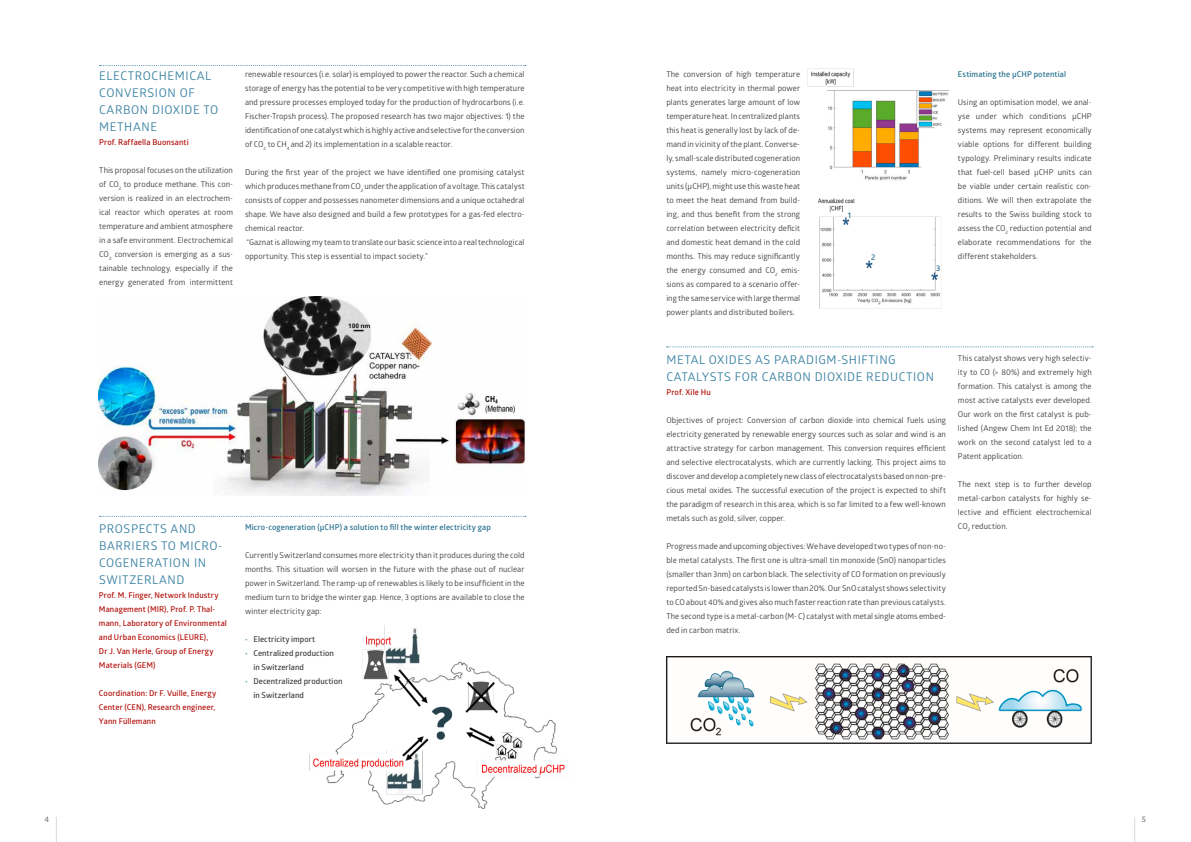
<style>
.page{position:relative;width:1191px;height:842px;background:#fff}
.page>*{position:absolute;margin:0;border:0;box-sizing:border-box;transform-origin:0 0}
.t1{font:12px/17px "Glober";letter-spacing:.05em;color:#3981a2}
.t2{font:8px/14px "Glober";letter-spacing:.005em;color:#3a3a39;text-align:justify}
.t3{font:600 8px/14px "Glober";letter-spacing:.015em;color:#b00a05}
.t4{font:600 8px "Glober";letter-spacing:.015em;color:#1d6b8a}
.t5{font:600 8px/14px "Glober";letter-spacing:.005em;color:#3a3a39}
.t6{font:600 8px "Glober";color:#7a7b7a}
.s1{color:#3981a2}
</style>
<div class="page">
<svg style="left:1134px;top:817px;width:1px;height:25px"></svg>
<svg style="left:56px;top:817px;width:1px;height:25px"></svg>
<img style="left:309px;top:625px;width:256px;height:184px">
<svg style="left:666px;top:347px;width:427px;height:1px"></svg>
<svg style="left:100px;top:516px;width:426px;height:1px"></svg>
<svg style="left:100px;top:65px;width:426px;height:1px"></svg>
<img style="left:99px;top:297px;width:426px;height:199px">
<img style="left:807px;top:69px;width:141px;height:112px">
<img style="left:818px;top:198px;width:123px;height:111px">
<img style="left:666px;top:656px;width:425px;height:87px">
<h1 class="t1" style="left:99px;top:67px;width:120px">ELECTROCHEMICAL<br>CONVERSION OF<br>CARBON DIOXIDE TO<br>METHANE</h1>
<p class="t3" style="left:99px;top:135px;width:91px">Prof. Raffaella Buonsanti</p>
<p class="t2" style="left:99px;top:163px;width:135px">This proposal focuses on the utilization of CO<sub>2</sub> to produce methane. This con&shy;version is realized in an electrochem&shy;ical reactor which operates at room temperature and ambient atmosphere in a safe environment. Electrochemical CO<sub>2</sub> conversion is emerging as a sus&shy;tainable technology, especially if the energy generated from intermittent</p>
<p class="t2" style="left:245px;top:67px;width:281px">renewable resources (i.e. solar) is employed to power the reactor. Such a chemical storage of energy has the potential to be very competitive with high temperature and pressure processes employed today for the production of hydrocarbons (i.e.<br>Fischer-Tropsh process). The proposed research has two major objectives: 1) the identification of one catalyst which is highly active and selective for the conversion of CO<sub>2</sub> to CH<sub>4</sub> and 2) its implementation in a scalable reactor.</p>
<p class="t2" style="left:245px;top:165px;width:281px;text-align:left">During the first year of the project we have identified one promising catalyst which produces methane from CO<sub>2</sub> under the application of a voltage. This catalyst consists of copper and possesses nanometer dimensions and a unique octahedral shape. We have also designed and build a few prototypes for a gas-fed electro&shy;chemical reactor.<br>“Gaznat is allowing my team to translate our basic science into a real technological opportunity. This step is essential to impact society.”</p>
<h1 class="t1" style="left:99px;top:519px;width:125px">PROSPECTS AND<br>BARRIERS TO MICRO-<br>COGENERATION IN<br>SWITZERLAND</h1>
<p class="t3" style="left:99px;top:588px;width:129px">Prof. M. Finger, Network Industry<br>Management (MIR), Prof. P. Thal&shy;mann, Laboratory of Environmental and Urban Economics (LEURE),<br>Dr J. Van Herle, Group of Energy<br>Materials (GEM)</p>
<p class="t3" style="left:99px;top:686px;width:119px;text-align:justify">Coordination: Dr F. Vuille, Energy Center (CEN), Research engineer, Yann Füllemann</p>
<p class="t4" style="left:245px;top:521px;width:247px">Micro-cogeneration (μCHP) a solution to fill the winter electricity gap</p>
<p class="t2" style="left:245px;top:548px;width:281px">Currently Switzerland consumes more electricity than it produces during the cold months. This situation will worsen in the future with the phase out of nuclear power in Switzerland. The ramp-up of renewables is likely to be insufficient in the medium turn to bridge the winter gap. Hence, 3 options are available to close the winter electricity gap:</p>
<p class="t5" style="left:245px;top:632px;width:72px"><span class="s1">•</span> Electricity import</p>
<p class="t5" style="left:253px;top:646px;width:82px;text-indent:-9px"><span class="s1">•</span> Centralized production in Switzerland</p>
<p class="t5" style="left:253px;top:674px;width:90px;text-indent:-9px"><span class="s1">•</span> Decentralized production in Switzerland</p>
<p class="t2" style="left:666px;top:67px;width:135px">The conversion of high temperature heat into electricity in thermal power plants generates large amount of low temperature heat. In centralized plants this heat is generally lost by lack of de&shy;mand in vicinity of the plant. Converse&shy;ly, small-scale distributed cogeneration systems, namely micro-cogeneration units (μCHP), might use this waste heat to meet the heat demand from build&shy;ing, and thus benefit from the strong correlation between electricity deficit and domestic heat demand in the cold months. This may reduce significantly the energy consumed and CO<sub>2</sub> emis&shy;sions as compared to a scenario offer&shy;ing the same service with large thermal power plants and distributed boilers.</p>
<p class="t4" style="left:958px;top:68px;width:110px">Estimating the μCHP potential</p>
<p class="t2" style="left:958px;top:95px;width:135px">Using an optimisation model, we anal&shy;yse under which conditions μCHP systems may represent economically viable options for different building typology. Preliminary results indicate that fuel-cell based μCHP units can be viable under certain realistic con&shy;ditions. We will then extrapolate the results to the Swiss building stock to assess the CO<sub>2</sub> reduction potential and elaborate recommendations for the different stakeholders.</p>
<p class="t4" style="left:848px;top:209px;width:5px">1</p>
<p class="t4" style="left:871px;top:252px;width:6px">2</p>
<p class="t4" style="left:936px;top:263px;width:6px">3</p>
<h1 class="t1" style="left:666px;top:350px;width:269px">METAL OXIDES AS PARADIGM-SHIFTING<br>CATALYSTS FOR CARBON DIOXIDE REDUCTION</h1>
<p class="t3" style="left:666px;top:385px;width:46px">Prof. Xile Hu</p>
<p class="t2" style="left:666px;top:412px;width:281px">Objectives of project: Conversion of carbon dioxide into chemical fuels using electricity generated by renewable energy sources such as solar and wind is an attractive strategy for carbon management. This conversion requires efficient and selective electrocatalysts, which are currently lacking. This project aims to discover and develop a completely new class of electrocatalysts based on non-pre&shy;cious metal oxides. The successful execution of the project is expected to shift the paradigm of research in this area, which is so far limited to a few well-known metals such as gold, silver, copper.</p>
<p class="t2" style="left:666px;top:538px;width:281px">Progress made and upcoming objectives: We have developed two types of non-no&shy;ble metal catalysts. The first one is ultra-small tin monoxide (SnO) nanoparticles (smaller than 3nm) on carbon black. The selectivity of CO formation on previously reported Sn-based catalysts is lower than 20%. Our SnO catalyst shows selectivity to CO about 40% and gives also much faster reaction rate than previous catalysts.<br>The second type is a metal-carbon (M- C) catalyst with metal single atoms embed&shy;ded in carbon matrix.</p>
<p class="t2" style="left:958px;top:350px;width:135px">This catalyst shows very high selectiv&shy;ity to CO (&gt; 80%) and extremely high formation. This catalyst is among the most active catalysts ever developed.<br>Our work on the first catalyst is pub&shy;lished (Angew Chem Int Ed 2018); the work on the second catalyst led to a Patent application.</p>
<p class="t2" style="left:958px;top:476px;width:135px">The next step is to further develop metal-carbon catalysts for highly se&shy;lective and efficient electrochemical CO<sub>2</sub> reduction.</p>
<p class="t6" style="left:45px;top:814px;width:6px">4</p>
<p class="t6" style="left:1141px;top:814px;width:6px">5</p>
</div>
